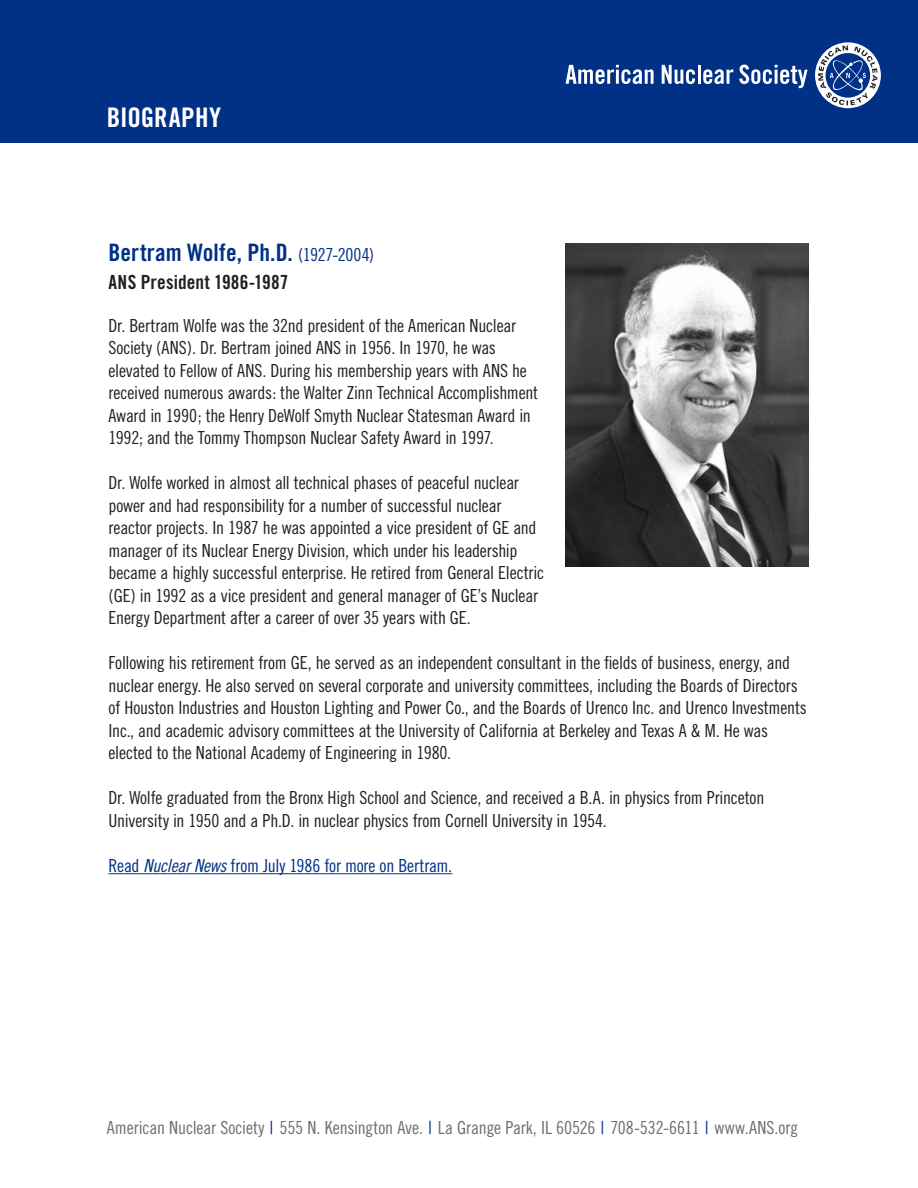
<style>
.page{position:relative;width:918px;height:1188px;background:#fff}
.page>*{position:absolute;margin:0;border:0;box-sizing:border-box;transform-origin:0 0}
.t1{font:27px "Trade Gothic LT Std Bd Cn 20";letter-spacing:.005em;color:#fff}
.t2{font:24px "Trade Gothic LT Std Bd Cn 20";letter-spacing:.005em;color:#003186}
.t3{font:19.5px "Trade Gothic Bold Cond Twenty";letter-spacing:.01em;color:#231f20}
.t4{font:18px/22.5px "Trade Gothic Cond Eighteen";letter-spacing:-.015em;color:#231f20}
.t5{font:18px "Trade Gothic LT Std Cn 18";letter-spacing:-.005em;color:#6e6e6f}
.t6{font:18px "Trade Gothic Cond Eighteen";letter-spacing:-.01em;color:#003186}
.s1{font-family:"Trade Gothic LT Std Cn 18";font-size:18px}
.s2{font-family:"Trade Gothic Cond Eighteen Obl"}
.s3{color:#003186}
</style>
<div class="page">
<hr style="left:109px;top:873px;width:343px;height:1px;background:#003186">
<div style="left:0;top:0;width:918px;height:143px;background:#003186"></div>
<svg style="left:566px;top:65px;width:88px;height:19px"></svg>
<svg style="left:662px;top:65px;width:33px;height:19px"></svg>
<hr style="left:698px;top:65px;width:3px;height:19px;background:#fff">
<svg style="left:703px;top:69px;width:30px;height:15px"></svg>
<svg style="left:739px;top:42px;width:142px;height:67px"></svg>
<img style="left:566px;top:243px;width:243px;height:324px">
<p class="t1" style="left:107px;top:101px;width:116px">BIOGRAPHY</p>
<p class="t2" style="left:109px;top:238px;width:267px">Bertram Wolfe, Ph.D. <span class="s1">(1927-2004)</span></p>
<p class="t3" style="left:109px;top:270px;width:181px">ANS President 1986-1987</p>
<p class="t4" style="left:109px;top:314px;width:431px">Dr. Bertram Wolfe was the 32nd president of the American Nuclear Society (ANS). Dr. Bertram joined ANS in 1956. In 1970, he was elevated to Fellow of ANS. During his membership years with ANS he received numerous awards: the Walter Zinn Technical Accomplishment Award in 1990; the Henry DeWolf Smyth Nuclear Statesman Award in 1992; and the Tommy Thompson Nuclear Safety Award in 1997.</p>
<p class="t4" style="left:109px;top:472px;width:437px">Dr. Wolfe worked in almost all technical phases of peaceful nuclear power and had responsibility for a number of successful nuclear reactor projects. In 1987 he was appointed a vice president of GE and manager of its Nuclear Energy Division, which under his leadership became a highly successful enterprise. He retired from General Electric (GE) in 1992 as a vice president and general manager of GE’s Nuclear Energy Department after a career of over 35 years with GE.</p>
<p class="t4" style="left:109px;top:652px;width:700px">Following his retirement from GE, he served as an independent consultant in the fields of business, energy, and nuclear energy. He also served on several corporate and university committees, including the Boards of Directors of Houston Industries and Houston Lighting and Power Co., and the Boards of Urenco Inc. and Urenco Investments Inc., and academic advisory committees at the University of California at Berkeley and Texas A &amp; M. He was elected to the National Academy of Engineering in 1980.</p>
<p class="t4" style="left:109px;top:787px;width:657px">Dr. Wolfe graduated from the Bronx High School and Science, and received a B.A. in physics from Princeton<br>University in 1950 and a Ph.D. in nuclear physics from Cornell University in 1954.</p>
<p class="t6" style="left:109px;top:855px;width:345px">Read <span class="s2">Nuclear News</span> from July 1986 for more on Bertram.</p>
<p class="t5" style="left:107px;top:1117px;width:693px">American Nuclear Society <span class="s3">|</span> 555 N. Kensington Ave. <span class="s3">|</span> La Grange Park, IL 60526 <span class="s3">|</span> 708-532-6611 <span class="s3">|</span> www.ANS.org</p>
</div>
